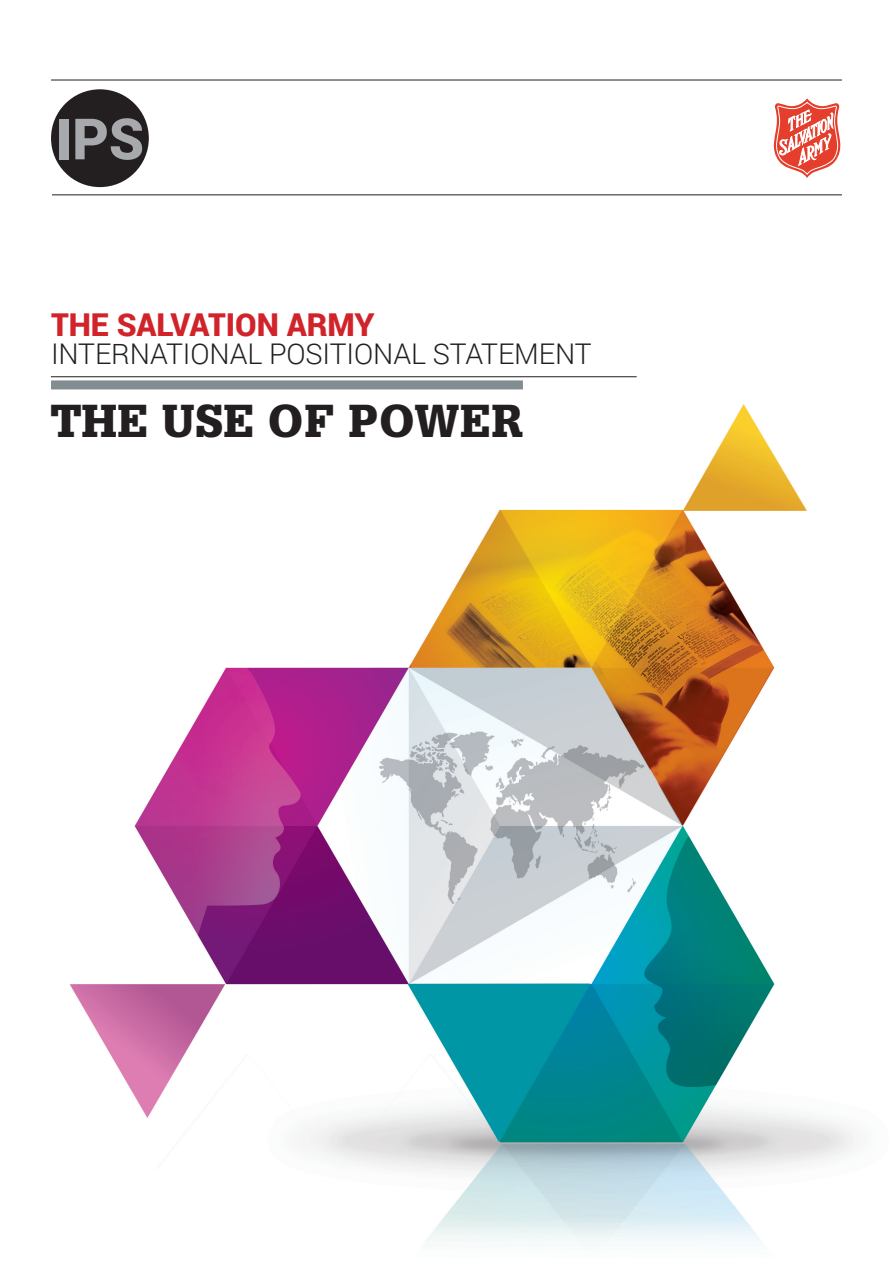
<style>
.page{position:relative;width:893px;height:1263px;background:#fff}
.page>*{position:absolute;margin:0;border:0;box-sizing:border-box;transform-origin:0 0}
.IPS{font:900 57px "Roboto";color:#a8a9ad}
.TITLE_-_Single_line{font:900 45px "Glypha LT Std";letter-spacing:.02em;color:#231f20}
.t1{font:900 31.5px "Roboto";color:#d1232a}
.t2{font:300 28.5px "Roboto";letter-spacing:-.005em;color:#231f20}
</style>
<div class="page">
<img style="left:51px;top:389px;width:807px;height:854px">
<hr style="left:51px;top:376px;width:586px;height:1px;background:#231f20">
<div style="left:51px;top:380px;width:472px;height:9px;background:#818d91"></div>
<hr style="left:52px;top:195px;width:790px;height:1px;background:#231f20">
<hr style="left:51px;top:80px;width:791px;height:1px;background:#231f20">
<svg style="left:773px;top:98px;width:68px;height:80px"></svg>
<div style="left:51px;top:89px;width:98px;height:98px;background:#231f20;border-radius:50%"></div>
<p class="IPS" style="left:56px;top:99px;width:90px">IPS</p>
<p class="t1" style="left:51px;top:302px;width:325px">THE SALVATION ARMY</p>
<p class="t2" style="left:51px;top:334px;width:542px">INTERNATIONAL POSITIONAL STATEMENT</p>
<p class="TITLE_-_Single_line" style="left:51px;top:394px;width:474px">THE USE OF POWER</p>
</div>
